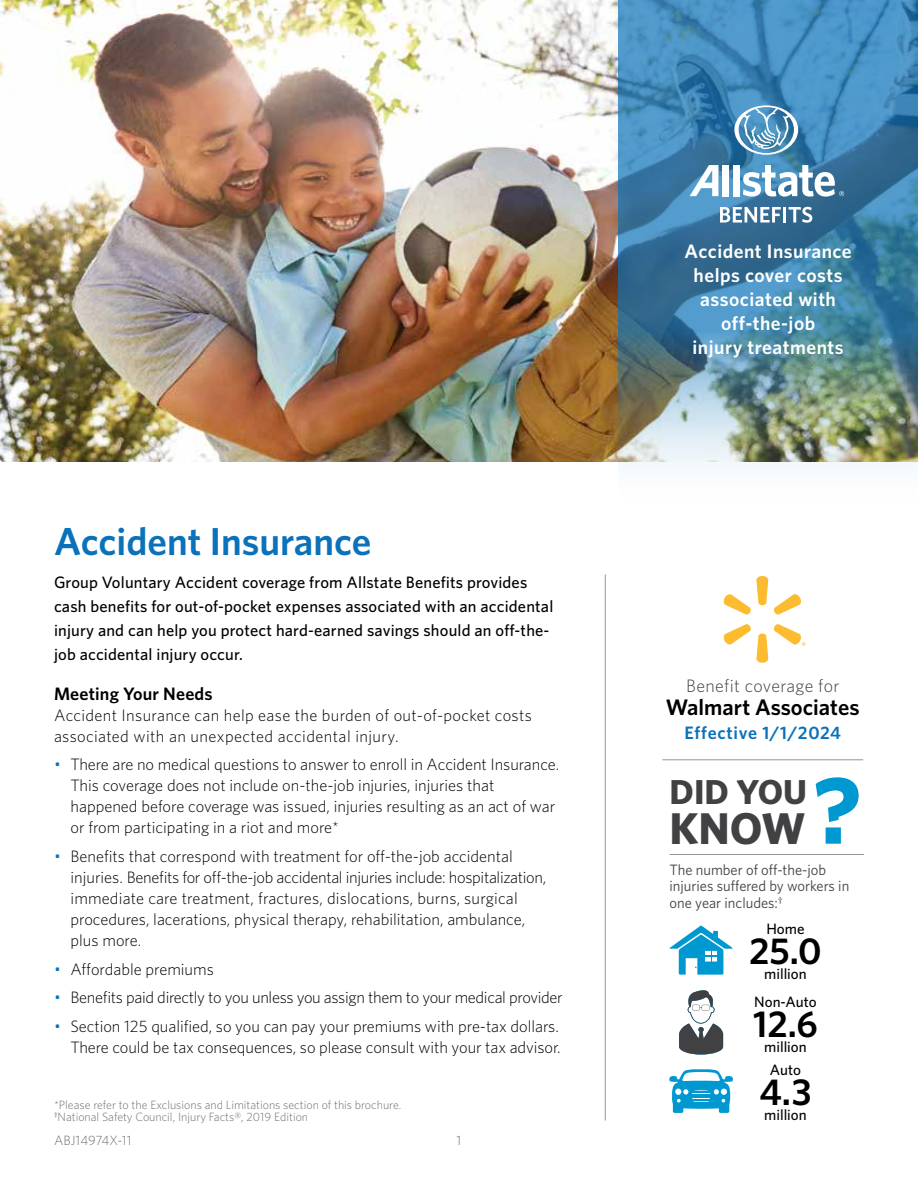
<style>
.page{position:relative;width:918px;height:1188px;background:#fff}
.page>*{position:absolute;margin:0;border:0;box-sizing:border-box;transform-origin:0 0}
.t1{font:700 94.35px "Whitney";color:#0098d1}
.t2{font:700 44.55px "Whitney";color:#414042}
.t3{font:600 39px "Whitney";color:#0a72ba}
.t4{font:600 37.5px "Whitney";color:#000}
.t5{font:700 34.65px "Whitney";color:#414042}
.t6{font:600 22.5px "Whitney";color:#000}
.t7{font:600 19.5px/24px "Whitney";letter-spacing:.025em;color:#fff;text-align:center}
.t8{font:300 18px "Whitney";letter-spacing:.02em;color:#414042}
.t9{font:600 18px "Whitney";letter-spacing:.04em;color:#0a72ba}
.t10{font:600 18px "Whitney";letter-spacing:.01em;color:#000}
.t11{font:300 16.5px/21px "Whitney";color:#000}
.t12{font:500 16.5px/24px "Whitney";letter-spacing:.01em;color:#000}
.t13{font:300 16.5px/21px "Whitney";letter-spacing:.02em;color:#000}
.t14{font:300 16.5px "Whitney";letter-spacing:-.02em;color:#000}
.t15{font:15px/16.5px "Whitney";color:#414042}
.t16{font:500 15px/27.2px "Whitney";color:#000;text-align:center}
.t17{font:300 13.5px "Whitney";color:#6d6e71}
.t18{font:300 12px/12px "Whitney";color:#6d6e71}
.s1{color:#0a72ba}
</style>
<div class="page">
<img style="left:0;top:0;width:618px;height:461px">
<img style="left:618px;top:0;width:300px;height:467px">
<hr style="left:605px;top:574px;width:1px;height:546px;background:#939598">
<svg style="left:690px;top:165px;width:28px;height:31px"></svg>
<div style="left:723px;top:165px;width:6px;height:31px;background:#fff"></div>
<div style="left:733px;top:165px;width:6px;height:31px;background:#fff"></div>
<svg style="left:743px;top:165px;width:101px;height:32px"></svg>
<svg style="left:734px;top:105px;width:64px;height:50px"></svg>
<svg style="left:720px;top:207px;width:61px;height:16px"></svg>
<hr style="left:783px;top:207px;width:3px;height:16px;background:#fff">
<svg style="left:789px;top:207px;width:23px;height:16px"></svg>
<hr style="left:670px;top:854px;width:194px;height:1px;background:#939598">
<div style="left:673px;top:1098px;width:10px;height:15px;background:#0098d1;border-radius:2px"></div>
<div style="left:719px;top:1098px;width:10px;height:15px;background:#0098d1;border-radius:2px"></div>
<svg style="left:669px;top:1069px;width:64px;height:40px"></svg>
<hr style="left:691px;top:1091px;width:21px;height:2px;background:#0098d1">
<svg style="left:669px;top:926px;width:64px;height:49px"></svg>
<svg style="left:679px;top:990px;width:44px;height:65px"></svg>
<hr style="left:662px;top:760px;width:201px;height:1px;background:#939598">
<svg style="left:723px;top:576px;width:45px;height:39px"></svg>
<svg style="left:774px;top:594px;width:27px;height:21px"></svg>
<svg style="left:723px;top:624px;width:45px;height:39px"></svg>
<svg style="left:774px;top:624px;width:32px;height:22px"></svg>
<h3 class="t3" style="left:54px;top:515px;width:319px">Accident Insurance</h3>
<p class="t12" style="left:54px;top:570px;width:501px">Group Voluntary Accident coverage from Allstate Benefits provides cash benefits for out-of-pocket expenses associated with an accidental injury and can help you protect hard-earned savings should an off-the&shy;job accidental injury occur.</p>
<p class="t10" style="left:54px;top:682px;width:160px">Meeting Your Needs</p>
<p class="t13" style="left:54px;top:704px;width:479px">Accident Insurance can help ease the burden of out-of-pocket costs associated with an unexpected accidental injury.</p>
<p class="t11" style="left:70px;top:753px;width:490px;text-indent:-16px"><span class="s1">•</span> There are no medical questions to answer to enroll in Accident Insurance.<br>This coverage does not include on-the-job injuries, injuries that happened before coverage was issued, injuries resulting as an act of war or from participating in a riot and more*</p>
<p class="t11" style="left:70px;top:845px;width:477px;text-indent:-16px"><span class="s1">•</span> Benefits that correspond with treatment for off-the-job accidental injuries. Benefits for off-the-job accidental injuries include: hospitalization, immediate care treatment, fractures, dislocations, burns, surgical procedures, lacerations, physical therapy, rehabilitation, ambulance, plus more.</p>
<p class="t11" style="left:54px;top:958px;width:161px"><span class="s1">•</span> Affordable premiums</p>
<p class="t14" style="left:54px;top:987px;width:510px"><span class="s1">•</span> Benefits paid directly to you unless you assign them to your medical provider</p>
<p class="t11" style="left:54px;top:1016px;width:508px;text-align:right"><span class="s1">•</span> Section 125 qualified, so you can pay your premiums with pre-tax dollars.<br>There could be tax consequences, so please consult with your tax advisor.</p>
<p class="t18" style="left:54px;top:1098px;width:349px">*Please refer to the Exclusions and Limitations section of this brochure. <sup>†</sup>National Safety Council, Injury Facts®, 2019 Edition</p>
<p class="t17" style="left:54px;top:1131px;width:79px">ABJ14974X-11</p>
<p class="t17" style="left:457px;top:1131px;width:6px">1</p>
<p class="t7" style="left:685px;top:239px;width:169px">Accident Insurance helps cover costs associated with off-the-job<br>injury treatments</p>
<p class="t8" style="left:686px;top:674px;width:155px">Benefit coverage for</p>
<h3 class="t6" style="left:666px;top:692px;width:195px">Walmart Associates</h3>
<p class="t9" style="left:685px;top:721px;width:158px">Effective 1/1/2024</p>
<h1 class="t1" style="left:813px;top:748px;width:49px">?</h1>
<h3 class="t5" style="left:670px;top:769px;width:139px">DID YOU</h3>
<h2 class="t2" style="left:670px;top:799px;width:138px">KNOW</h2>
<p class="t15" style="left:670px;top:861px;width:181px">The number of off-the-job injuries suffered by workers in one year includes:<sup>†</sup></p>
<p class="t16" style="left:766px;top:915px;width:40px">Home</p>
<h3 class="t4" style="left:749px;top:926px;width:74px">25.0</h3>
<p class="t16" style="left:754px;top:960px;width:64px">million<br>Non-Auto</p>
<h3 class="t4" style="left:753px;top:999px;width:66px">12.6</h3>
<p class="t16" style="left:764px;top:1034px;width:44px;line-height:23.7px">million<br>Auto</p>
<h3 class="t4" style="left:759px;top:1067px;width:54px">4.3</h3>
<p class="t16" style="left:764px;top:1101px;width:44px">million</p>
</div>
